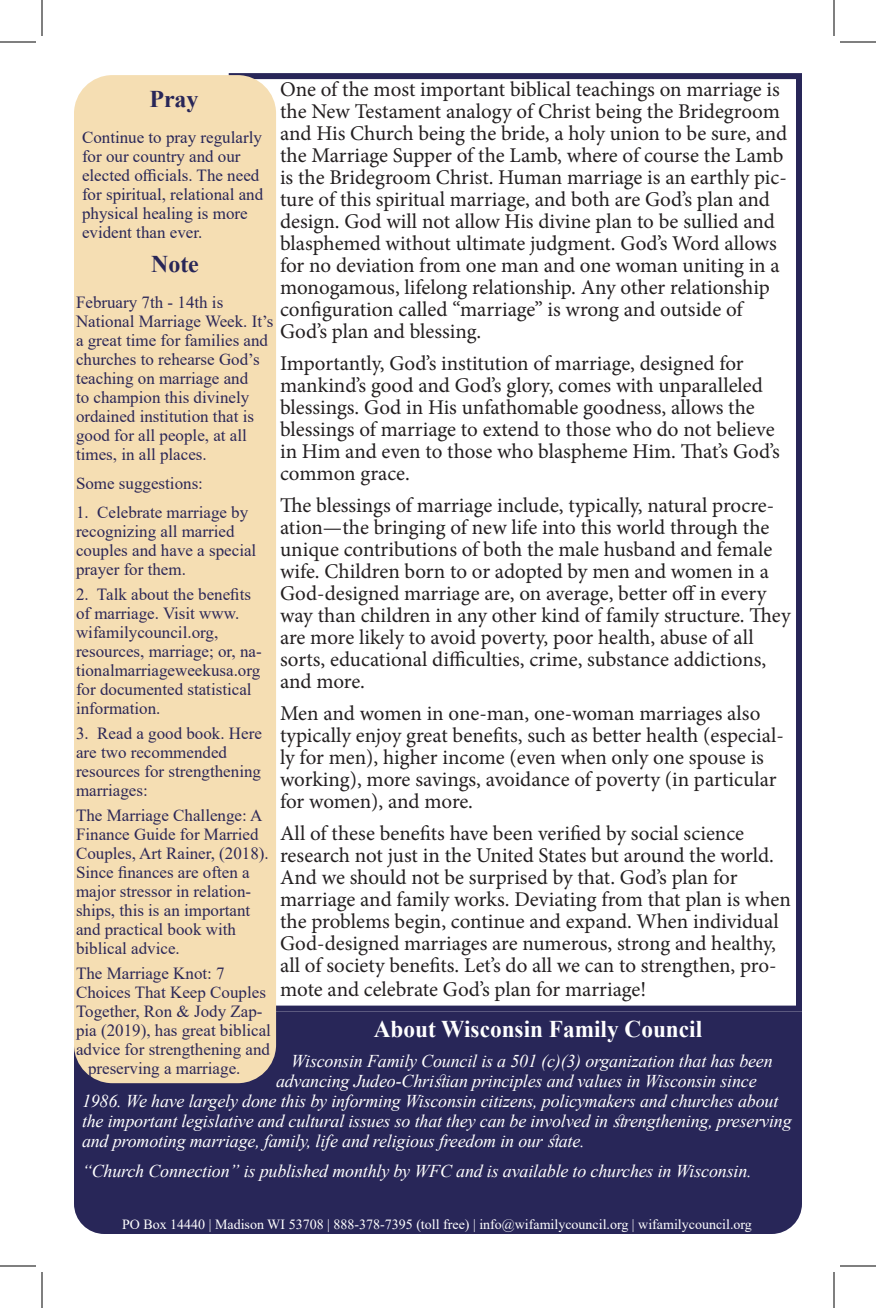
<style>
.page{position:relative;width:876px;height:1308px;background:#fff}
.page>*{position:absolute;margin:0;border:0;box-sizing:border-box;transform-origin:0 0}
.t1{font:700 24px "Times New Roman";color:#fff}
.t2{font:700 24px "Times New Roman";color:#282658}
.t3{font:21px/22px "Minion Pro";letter-spacing:-.005em;color:#231f20}
.t4{font:italic 18px "Times New Roman";letter-spacing:-.01em;color:#fff}
.t5{font:17px/19px "Times New Roman";color:#2c2757}
.t6{font:17px/19px "Times New Roman";color:#282658}
.t7{font:14px "Times New Roman";color:#fff}
</style>
<div class="page">
<div style="left:229px;top:73px;width:573px;height:939px;border:6px solid #282658"></div>
<div style="left:74px;top:1012px;width:728px;height:222px;background:#282658"></div>
<div style="left:74px;top:75px;width:202px;height:1008px;background:#f5deb3;border-radius:38px"></div>
<hr style="left:0;top:42px;width:36px;height:1px;background:#000">
<hr style="left:840px;top:42px;width:36px;height:1px;background:#000">
<hr style="left:0;top:1266px;width:36px;height:1px;background:#000">
<hr style="left:840px;top:1266px;width:36px;height:1px;background:#000">
<hr style="left:42px;top:0;width:1px;height:36px;background:#000">
<hr style="left:42px;top:1272px;width:1px;height:36px;background:#000">
<hr style="left:834px;top:0;width:1px;height:36px;background:#000">
<hr style="left:834px;top:1272px;width:1px;height:36px;background:#000">
<p class="t3" style="left:280px;top:79px;width:509px">One of the most important biblical teachings on marriage is the New Testament analogy of Christ being the Bridegroom and His Church being the bride, a holy union to be sure, and the Marriage Supper of the Lamb, where of course the Lamb is the Bridegroom Christ. Human marriage is an earthly pic&shy;ture of this spiritual marriage, and both are God’s plan and design. God will not allow His divine plan to be sullied and blasphemed without ultimate judgment. God’s Word allows for no deviation from one man and one woman uniting in a monogamous, lifelong relationship. Any other relationship configuration called “marriage” is wrong and outside of God’s plan and blessing.</p>
<p class="t3" style="left:280px;top:353px;width:501px">Importantly, God’s institution of marriage, designed for mankind’s good and God’s glory, comes with unparalleled blessings. God in His unfathomable goodness, allows the blessings of marriage to extend to those who do not believe in Him and even to those who blaspheme Him. That’s God’s common grace.</p>
<p class="t3" style="left:280px;top:495px;width:512px">The blessings of marriage include, typically, natural procre&shy;ation—the bringing of new life into this world through the unique contributions of both the male husband and female wife. Children born to or adopted by men and women in a God-designed marriage are, on average, better off in every way than children in any other kind of family structure. They are more likely to avoid poverty, poor health, abuse of all sorts, educational difficulties, crime, substance addictions, and more.</p>
<p class="t3" style="left:280px;top:703px;width:505px">Men and women in one-man, one-woman marriages also typically enjoy great benefits, such as better health (especial&shy;ly for men), higher income (even when only one spouse is working), more savings, avoidance of poverty (in particular for women), and more.</p>
<p class="t3" style="left:280px;top:823px;width:512px">All of these benefits have been verified by social science research not just in the United States but around the world.<br>And we should not be surprised by that. God’s plan for marriage and family works. Deviating from that plan is when the problems begin, continue and expand. When individual God-designed marriages are numerous, strong and healthy, all of society benefits. Let’s do all we can to strengthen, pro-</p>
<p class="t3" style="left:280px;top:979px;width:368px">mote and celebrate God’s plan for marriage!</p>
<p class="t2" style="left:149px;top:82px;width:51px">Pray</p>
<p class="t6" style="left:82px;top:128px;width:183px">Continue to pray regularly for our country and our elected officials. The need for spiritual, relational and physical healing is more evident than ever.</p>
<p class="t2" style="left:151px;top:247px;width:49px">Note</p>
<p class="t5" style="left:76px;top:293px;width:199px">February 7th - 14th is<br>National Marriage Week. It’s a great time for families and churches to rehearse God’s teaching on marriage and<br>to champion this divinely ordained institution that is good for all people, at all times, in all places.</p>
<p class="t5" style="left:76px;top:474px;width:129px">Some suggestions:</p>
<p class="t5" style="left:76px;top:503px;width:182px">1. Celebrate marriage by recognizing all married couples and have a special prayer for them.</p>
<p class="t5" style="left:76px;top:585px;width:187px">2. Talk about the benefits of marriage. Visit www. wifamilycouncil.org, resources, marriage; or, na&shy;tionalmarriageweekusa.org for documented statistical information.</p>
<p class="t5" style="left:76px;top:724px;width:188px">3. Read a good book. Here are two recommended resources for strengthening marriages:</p>
<p class="t5" style="left:76px;top:806px;width:194px">The Marriage Challenge: A<br>Finance Guide for Married<br>Couples, Art Rainer, (2018).<br>Since finances are often a major stressor in relation&shy;ships, this is an important and practical book with biblical advice.</p>
<p class="t5" style="left:76px;top:964px;width:150px">The Marriage Knot: 7</p>
<p class="t5" style="left:76px;top:983px;width:191px">Choices That Keep Couples</p>
<p class="t5" style="left:76px;top:1002px;width:188px">Together, Ron &amp; Jody Zap-</p>
<p class="t5" style="left:76px;top:1021px;width:196px">pia (2019), has great biblical</p>
<p class="t5" style="left:76px;top:1040px;width:196px">advice for strengthening and</p>
<p class="t5" style="left:88px;top:1059px;width:154px">preserving a marriage.</p>
<p class="t1" style="left:374px;top:1011px;width:330px">About Wisconsin Family Council</p>
<p class="t4" style="left:291px;top:1048px;width:483px">Wisconsin Family Council is a 501 (c)(3) organization that has been</p>
<p class="t4" style="left:276px;top:1068px;width:482px">advancing Judeo-Christian principles and values in Wisconsin since</p>
<p class="t4" style="left:82px;top:1088px;width:698px">1986. We have largely done this by informing Wisconsin citizens, policymakers and churches about</p>
<p class="t4" style="left:82px;top:1108px;width:711px">the important legislative and cultural issues so that they can be involved in strengthening, preserving</p>
<p class="t4" style="left:82px;top:1128px;width:504px">and promoting marriage, family, life and religious freedom in our state.</p>
<p class="t4" style="left:82px;top:1158px;width:671px">“Church Connection” is published monthly by WFC and is available to churches in Wisconsin.</p>
<p class="t7" style="left:122px;top:1214px;width:631px">PO Box 14440 | Madison WI 53708 | 888-378-7395 (toll free) | info@wifamilycouncil.org | wifamilycouncil.org</p>
</div>
